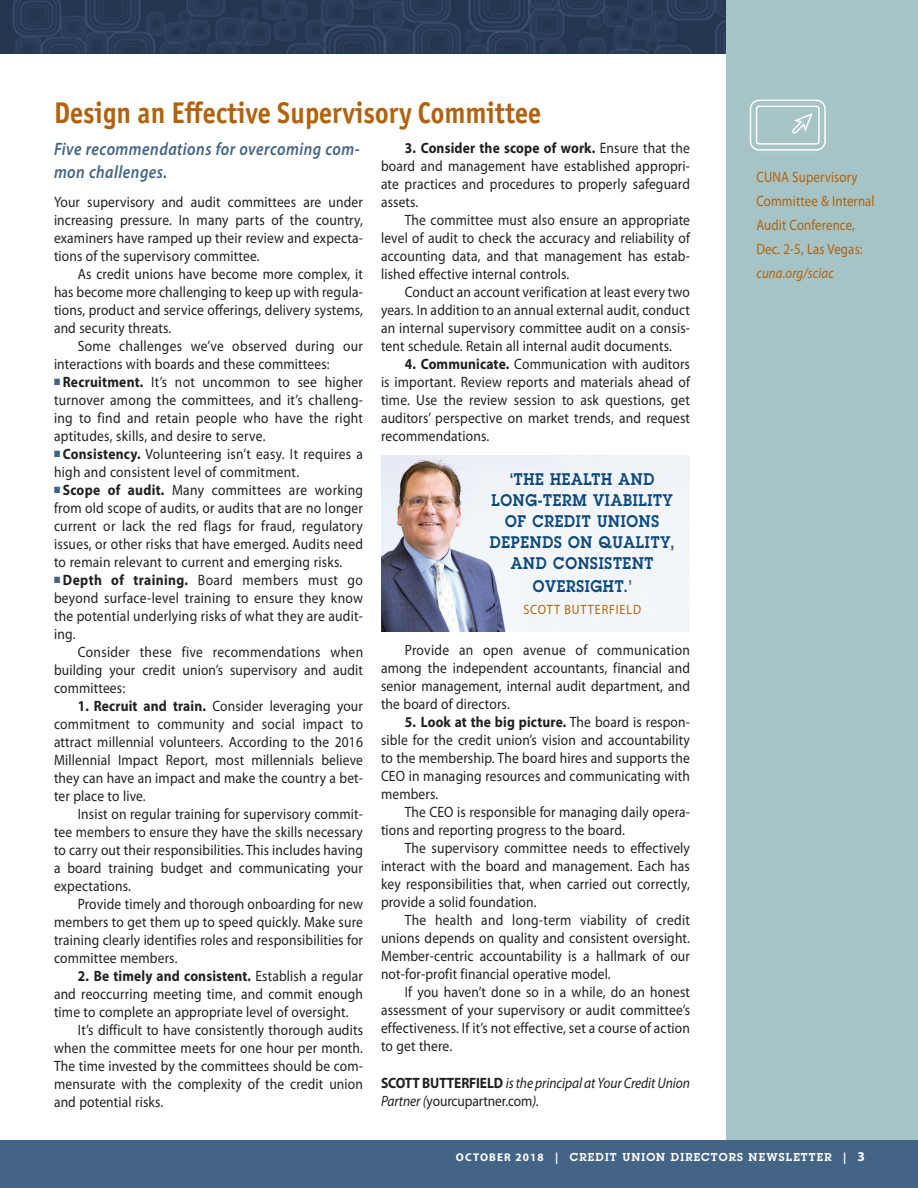
<style>
.page{position:relative;width:918px;height:1188px;background:#fff}
.page>*{position:absolute;margin:0;border:0;box-sizing:border-box;transform-origin:0 0}
.Headline{font:700 30px "Officina Sans ITC Std";letter-spacing:.005em;color:#b0620f;scale:.9 1}
.Body_Intro_paragraph{font:italic 600 18px/22.5px "Myriad Pro";letter-spacing:.03em;color:#436485;scale:.87 1}
.Pull_Quote{font:600 16.5px/21px "Lubalin Graph Std";letter-spacing:.05em;color:#0c4980;text-align:center;scale:.9 1}
.Body_Copy{font:15px/18px "Myriad Pro";letter-spacing:.01em;color:#231f20;text-align:justify;scale:.9 1}
.Body_copy_first_line{font:15px/18px "Myriad Pro";letter-spacing:.02em;color:#231f20;text-align:justify;scale:.9 1}
.Body_Copy-2{font:italic 15px/18px "Myriad Pro";letter-spacing:-.01em;color:#231f20;scale:.9 1}
.Banner_info_copy{font:15px/24px "Myriad Pro";letter-spacing:.01em;color:#b0620f;scale:.86 1}
.Banner_info_copy-2{font:italic 15px "Myriad Pro";letter-spacing:.01em;color:#b0620f;scale:.86 1}
.Pull_Quote-2{font:13.5px "Myriad Pro";letter-spacing:.07em;color:#b0620f;scale:.9 1}
.t1{font:600 11.25px "Lubalin Graph Std";letter-spacing:.1em;color:#fff}
.s1{color:#436485}
.s2{font-weight:700}
.s3{font-weight:700;font-style:normal}
.s4{font-style:normal}
.s5{font-family:"Myriad Pro";font-weight:700}
.s6{font-family:"Myriad Pro";font-weight:700;font-size:13.5px}
</style>
<div class="page">
<img style="left:0;top:0;width:726px;height:54px">
<div style="left:726px;top:0;width:192px;height:1188px;background:#a6c4c5"></div>
<div style="left:0;top:1140px;width:918px;height:48px;background:#436485"></div>
<svg style="left:749px;top:99px;width:77px;height:55px"></svg>
<img style="left:381px;top:455px;width:309px;height:177px">
<div style="left:486px;top:469px;width:191px;height:149px;background:#f3f6f9"></div>
<p class="Headline" style="left:54px;top:94px;width:543px">Design an Effective Supervisory Committee</p>
<p class="Body_Intro_paragraph" style="left:54px;top:137px;width:353px">Five recommendations for overcoming com&shy;mon challenges.</p>
<p class="Body_copy_first_line" style="left:54px;top:193px;width:345px">Your supervisory and audit committees are under increasing pressure. In many parts of the country, examiners have ramped up their review and expecta&shy;tions of the supervisory committee.</p>
<p class="Body_Copy" style="left:54px;top:265px;width:345px;text-indent:24px">As credit unions have become more complex, it has become more challenging to keep up with regula&shy;tions, product and service offerings, delivery systems, and security threats.</p>
<p class="Body_Copy" style="left:54px;top:337px;width:345px;text-indent:24px">Some challenges we’ve observed during our interactions with boards and these committees:</p>
<p class="Body_copy_first_line" style="left:54px;top:373px;width:345px"><span class="s1">■</span> <span class="s2">Recruitment.</span> It’s not uncommon to see higher turnover among the committees, and it’s challeng&shy;ing to find and retain people who have the right aptitudes, skills, and desire to serve.</p>
<p class="Body_copy_first_line" style="left:54px;top:445px;width:345px"><span class="s1">■</span> <span class="s2">Consistency.</span> Volunteering isn’t easy. It requires a high and consistent level of commitment.</p>
<p class="Body_copy_first_line" style="left:54px;top:481px;width:345px"><span class="s1">■</span> <span class="s2">Scope of audit.</span> Many committees are working from old scope of audits, or audits that are no longer current or lack the red flags for fraud, regulatory issues, or other risks that have emerged. Audits need to remain relevant to current and emerging risks.</p>
<p class="Body_copy_first_line" style="left:54px;top:571px;width:345px"><span class="s1">■</span> <span class="s2">Depth of training.</span> Board members must go beyond surface-level training to ensure they know the potential underlying risks of what they are audit&shy;ing.</p>
<p class="Body_Copy" style="left:54px;top:643px;width:345px;text-indent:24px">Consider these five recommendations when building your credit union’s supervisory and audit committees:</p>
<p class="Body_Copy" style="left:54px;top:697px;width:345px;text-indent:24px"><span class="s2">1. Recruit and train.</span> Consider leveraging your commitment to community and social impact to attract millennial volunteers. According to the 2016<br>Millennial Impact Report, most millennials believe they can have an impact and make the country a bet&shy;ter place to live.</p>
<p class="Body_Copy" style="left:54px;top:805px;width:345px;text-indent:24px">Insist on regular training for supervisory commit&shy;tee members to ensure they have the skills necessary to carry out their responsibilities. This includes having a board training budget and communicating your expectations.</p>
<p class="Body_Copy" style="left:54px;top:895px;width:345px;text-indent:24px">Provide timely and thorough onboarding for new members to get them up to speed quickly. Make sure training clearly identifies roles and responsibilities for committee members.</p>
<p class="Body_Copy" style="left:54px;top:967px;width:345px;text-indent:24px"><span class="s2">2. Be timely and consistent.</span> Establish a regular and reoccurring meeting time, and commit enough time to complete an appropriate level of oversight.</p>
<p class="Body_Copy" style="left:54px;top:1021px;width:345px;text-indent:24px">It’s difficult to have consistently thorough audits when the committee meets for one hour per month.<br>The time invested by the committees should be com&shy;mensurate with the complexity of the credit union and potential risks.</p>
<p class="Body_Copy" style="left:381px;top:139px;width:345px;text-indent:24px"><span class="s2">3. Consider the scope of work.</span> Ensure that the board and management have established appropri&shy;ate practices and procedures to properly safeguard assets.</p>
<p class="Body_Copy" style="left:381px;top:211px;width:345px;text-indent:24px">The committee must also ensure an appropriate level of audit to check the accuracy and reliability of accounting data, and that management has estab&shy;lished effective internal controls.</p>
<p class="Body_Copy" style="left:381px;top:283px;width:345px;text-indent:24px">Conduct an account verification at least every two years. In addition to an annual external audit, conduct an internal supervisory committee audit on a consis&shy;tent schedule. Retain all internal audit documents.</p>
<p class="Body_Copy" style="left:381px;top:355px;width:345px;text-indent:24px"><span class="s2">4. Communicate.</span> Communication with auditors is important. Review reports and materials ahead of time. Use the review session to ask questions, get auditors’ perspective on market trends, and request recommendations.</p>
<p class="Pull_Quote" style="left:490px;top:468px;width:207px">‘THE HEALTH AND<br>LONG-TERM VIABILITY<br>OF CREDIT UNIONS<br>DEPENDS ON QUALITY,<br>AND CONSISTENT</p>
<p class="Pull_Quote" style="left:533px;top:575px;width:112px">OVERSIGHT.<span class="s1">’</span></p>
<p class="Pull_Quote-2" style="left:523px;top:601px;width:132px">SCOTT BUTTERFIELD</p>
<p class="Body_Copy" style="left:381px;top:641px;width:345px;text-indent:24px">Provide an open avenue of communication among the independent accountants, financial and senior management, internal audit department, and the board of directors.</p>
<p class="Body_Copy" style="left:381px;top:713px;width:345px;text-indent:24px"><span class="s2">5. Look at the big picture.</span> The board is respon&shy;sible for the credit union’s vision and accountability to the membership. The board hires and supports the CEO in managing resources and communicating with members.</p>
<p class="Body_Copy" style="left:381px;top:803px;width:345px;text-indent:24px">The CEO is responsible for managing daily opera&shy;tions and reporting progress to the board.</p>
<p class="Body_Copy" style="left:381px;top:839px;width:345px;text-indent:24px">The supervisory committee needs to effectively interact with the board and management. Each has key responsibilities that, when carried out correctly, provide a solid foundation.</p>
<p class="Body_Copy" style="left:381px;top:911px;width:345px;text-indent:24px">The health and long-term viability of credit unions depends on quality and consistent oversight.<br>Member-centric accountability is a hallmark of our not-for-profit financial operative model.</p>
<p class="Body_Copy" style="left:381px;top:983px;width:345px;text-indent:24px">If you haven’t done so in a while, do an honest assessment of your supervisory or audit committee’s effectiveness. If it’s not effective, set a course of action to get there.</p>
<p class="Body_Copy-2" style="left:381px;top:1074px;width:345px"><span class="s3">SCOTT BUTTERFIELD</span> is the principal at Your Credit Union<br>Partner (<span class="s4">yourcupartner.com</span>).</p>
<p class="Banner_info_copy" style="left:756px;top:164px;width:139px">CUNA Supervisory<br>Committee &amp; Internal<br>Audit Conference,<br>Dec. 2-5, Las Vegas:</p>
<p class="Banner_info_copy-2" style="left:756px;top:263px;width:91px">cuna.org/sciac</p>
<p class="t1" style="left:456px;top:1149px;width:411px"><span class="s5">OCTOBER 2018 |</span> CREDIT UNION DIRECTORS NEWSLETTER <span class="s5">|</span> <span class="s6">3</span></p>
</div>
